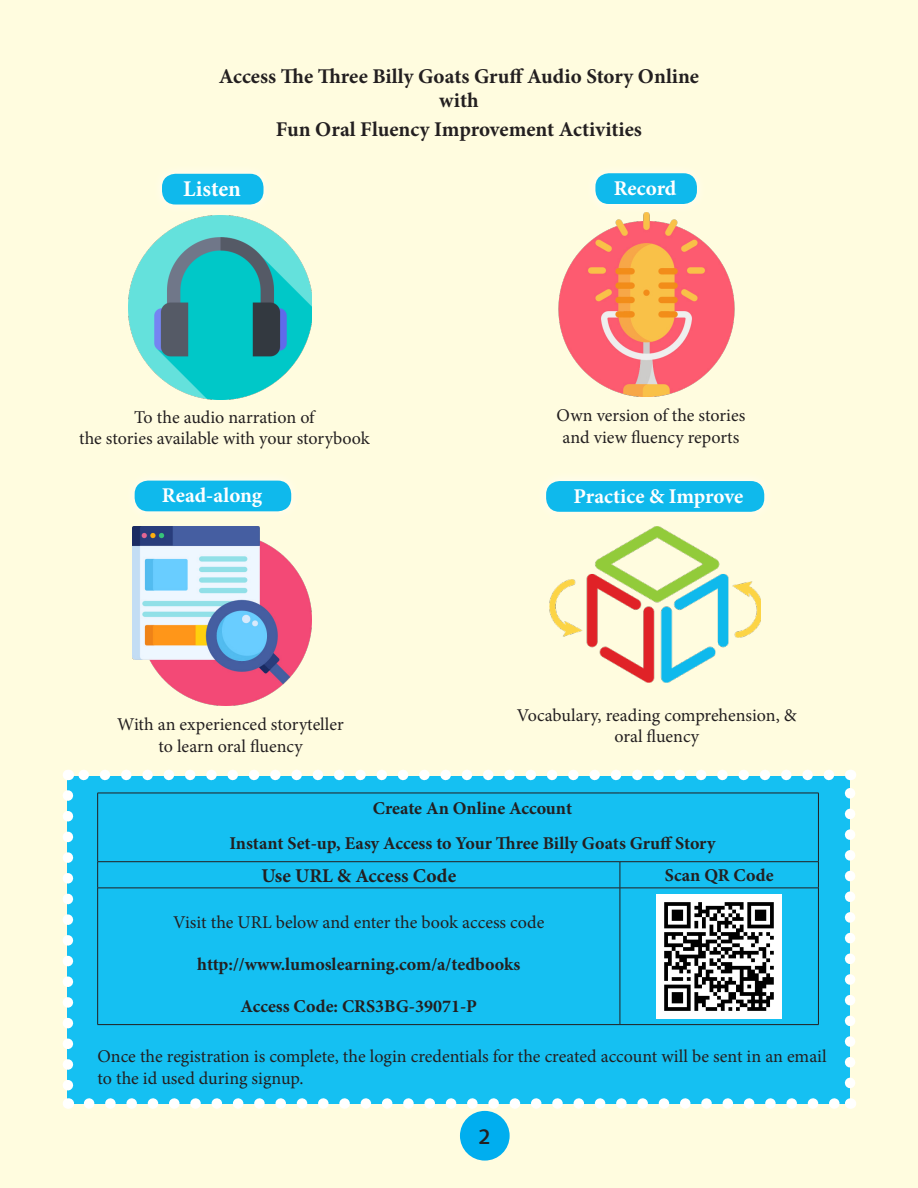
<style>
.page{position:relative;width:918px;height:1188px;background:#fffcdf}
.page>*{position:absolute;margin:0;border:0;box-sizing:border-box;transform-origin:0 0}
.t1{font:700 22.5px "Minion Pro";letter-spacing:-.005em;color:#fff}
.t2{font:700 21px "Minion Pro";color:#231f20}
.t3{font:700 21px "Minion Pro";letter-spacing:-.005em;color:#fff}
.t4{font:21px "Humanist 531 BT Bold A";color:#231f20}
.t5{font:700 19.5px "Minion Pro";color:#231f20}
.t6{font:18px/21.6px "Minion Pro";color:#231f20;text-align:center}
.t7{font:700 18px "Minion Pro";color:#231f20}
</style>
<div class="page">
<div style="left:595px;top:173px;width:102px;height:31px;background:#0fb9ec;border-radius:14px"></div>
<div style="left:162px;top:174px;width:102px;height:31px;background:#0fb9ec;border-radius:14px"></div>
<div style="left:68px;top:776px;width:782px;height:327px;background:#15c0f2"></div>
<svg style="left:89px;top:1098px;width:751px;height:11px"></svg>
<svg style="left:78px;top:770px;width:751px;height:10px"></svg>
<svg style="left:63px;top:795px;width:10px;height:314px"></svg>
<svg style="left:845px;top:770px;width:10px;height:313px"></svg>
<img style="left:128px;top:215px;width:184px;height:184px">
<img style="left:558px;top:212px;width:177px;height:184px">
<img style="left:133px;top:526px;width:178px;height:179px">
<img style="left:550px;top:527px;width:211px;height:155px">
<div style="left:125px;top:471px;width:176px;height:50px;background:#fff;opacity:.75"></div>
<div style="left:135px;top:481px;width:156px;height:30px;background:#0fb9ec;border-radius:14px"></div>
<div style="left:546px;top:481px;width:218px;height:31px;background:#0fb9ec;border-radius:14px"></div>
<hr style="left:97px;top:793px;width:523px;height:1px;background:#231f20">
<hr style="left:97px;top:793px;width:1px;height:69px;background:#231f20">
<hr style="left:620px;top:793px;width:199px;height:1px;background:#231f20">
<hr style="left:818px;top:793px;width:1px;height:69px;background:#231f20">
<hr style="left:97px;top:861px;width:523px;height:1px;background:#231f20">
<svg style="left:97px;top:862px;width:1px;height:26px"></svg>
<hr style="left:620px;top:861px;width:199px;height:1px;background:#231f20">
<svg style="left:620px;top:862px;width:1px;height:26px"></svg>
<svg style="left:818px;top:862px;width:1px;height:26px"></svg>
<hr style="left:97px;top:888px;width:523px;height:1px;background:#231f20">
<hr style="left:97px;top:888px;width:1px;height:136px;background:#231f20">
<hr style="left:620px;top:888px;width:199px;height:1px;background:#231f20">
<hr style="left:620px;top:888px;width:1px;height:136px;background:#231f20">
<hr style="left:818px;top:888px;width:1px;height:136px;background:#231f20">
<hr style="left:97px;top:1024px;width:523px;height:1px;background:#231f20">
<hr style="left:620px;top:1024px;width:199px;height:1px;background:#231f20">
<img style="left:657px;top:894px;width:124px;height:125px">
<div style="left:460px;top:1111px;width:50px;height:50px;background:#00aeef;border-radius:50%"></div>
<p class="t2" style="left:219px;top:62px;width:482px">Access The Three Billy Goats Gruff Audio Story Online</p>
<p class="t2" style="left:439px;top:86px;width:41px">with</p>
<p class="t2" style="left:276px;top:114px;width:368px">Fun Oral Fluency Improvement Activities</p>
<p class="t1" style="left:183px;top:173px;width:59px">Listen</p>
<p class="t6" style="left:134px;top:406px;width:182px">To the audio narration of</p>
<p class="t6" style="left:79px;top:428px;width:292px">the stories available with your storybook</p>
<p class="t3" style="left:614px;top:173px;width:64px">Record</p>
<p class="t6" style="left:557px;top:405px;width:190px">Own version of the stories</p>
<p class="t6" style="left:563px;top:426px;width:178px">and view fluency reports</p>
<p class="t3" style="left:162px;top:481px;width:102px">Read-along</p>
<p class="t3" style="left:573px;top:481px;width:171px">Practice &amp; Improve</p>
<p class="t6" style="left:117px;top:714px;width:228px">With an experienced storyteller</p>
<p class="t6" style="left:158px;top:735px;width:146px">to learn oral fluency</p>
<p class="t6" style="left:517px;top:704px;width:281px">Vocabulary, reading comprehension, &amp; oral fluency</p>
<p class="t7" style="left:373px;top:796px;width:201px">Create An Online Account</p>
<p class="t7" style="left:229px;top:831px;width:488px">Instant Set-up, Easy Access to Your Three Billy Goats Gruff Story</p>
<p class="t5" style="left:261px;top:862px;width:196px">Use URL &amp; Access Code</p>
<p class="t7" style="left:665px;top:862px;width:110px">Scan QR Code</p>
<p class="t6" style="left:173px;top:912px;width:373px">Visit the URL below and enter the book access code</p>
<p class="t7" style="left:197px;top:952px;width:325px">http://www.lumoslearning.com/a/tedbooks</p>
<p class="t7" style="left:241px;top:994px;width:238px">Access Code: CRS3BG-39071-P</p>
<p class="t6" style="left:97px;top:1046px;width:731px;text-align:left">Once the registration is complete, the login credentials for the created account will be sent in an email to the id used during signup.</p>
<p class="t4" style="left:479px;top:1123px;width:14px">2</p>
</div>
